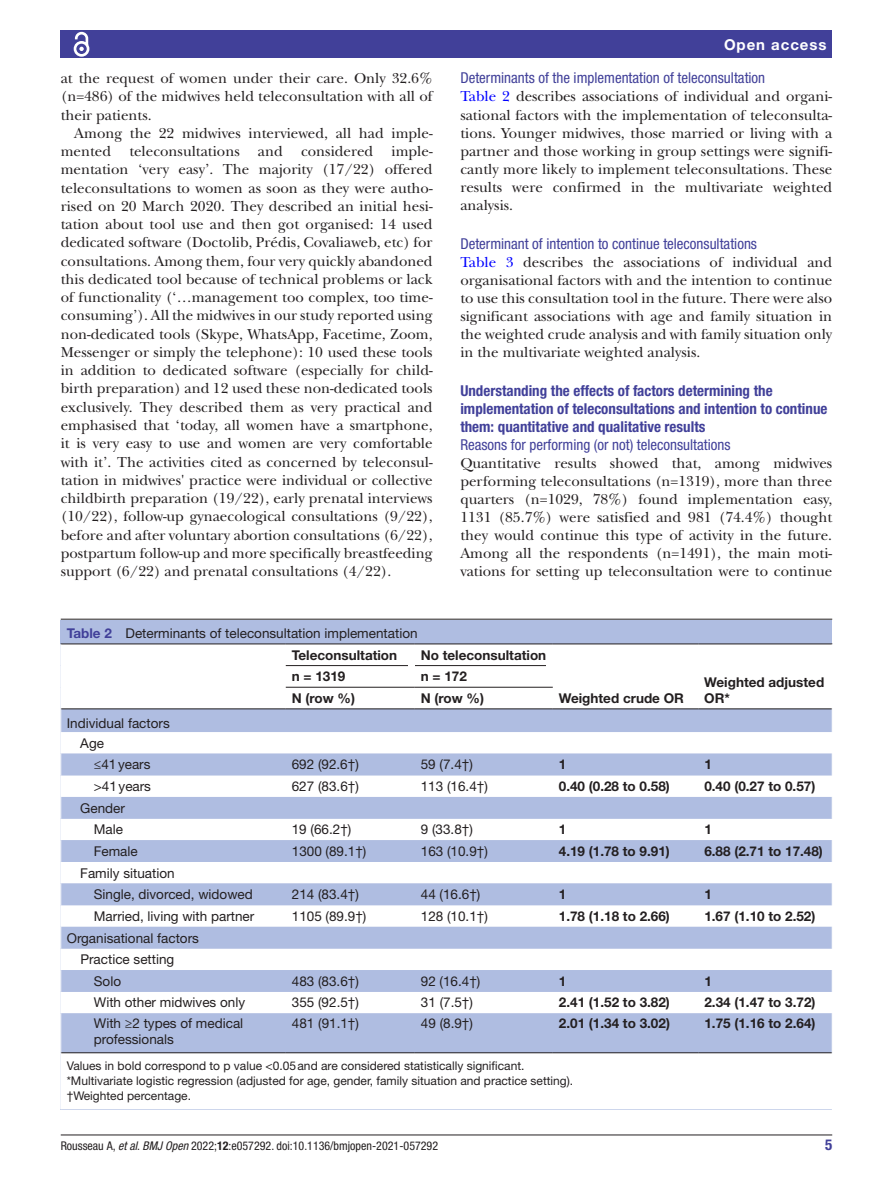
<style>
.page{position:relative;width:893px;height:1191px;background:#fff}
.page>*{position:absolute;margin:0;border:0;box-sizing:border-box;transform-origin:0 0}
.t1{font:15px/18.3px "New Baskerville";color:#231f20;text-align:justify}
.t2{font:condensed 15px "Helvetica Neue LT Std";color:#414099}
.t3{font:700 condensed 15px/18px "Helvetica Neue LT Std";color:#414099}
.t4{font:700 15px "Helvetica Neue LT Std";letter-spacing:.065em;color:#fff}
.t5{font:13.5px/21.6px "Helvetica Neue LT Std";color:#231f20}
.t6{font:700 13.5px/16.2px "Helvetica Neue LT Std";color:#231f20}
.t7{font:12px/15px "Helvetica Neue LT Std";color:#231f20}
.t8{font:condensed 12px "Helvetica Neue LT Std";color:#231f20}
.s1{color:#00f}
.s2{font-weight:700;color:#414099}
.s3{font-weight:700}
.s4{font-style:italic}
</style>
<div class="page">
<hr style="left:61px;top:1134px;width:771px;height:1px;background:#231f20">
<div style="left:61px;top:31px;width:771px;height:27px;background:#414099"></div>
<svg style="left:73px;top:31px;width:17px;height:26px"></svg>
<div style="left:61px;top:619px;width:771px;height:490px;background:#afbde1"></div>
<hr style="left:61px;top:619px;width:771px;height:1px;background:#231f20">
<div style="left:61px;top:644px;width:771px;height:465px;background:#fff"></div>
<svg style="left:61px;top:709px;width:771px;height:343px"></svg>
<hr style="left:61px;top:708px;width:225px;height:1px;background:#231f20">
<hr style="left:553px;top:708px;width:145px;height:1px;background:#231f20">
<hr style="left:698px;top:708px;width:134px;height:1px;background:#231f20">
<hr style="left:61px;top:643px;width:225px;height:1px;background:#231f20">
<hr style="left:286px;top:643px;width:129px;height:1px;background:#231f20">
<hr style="left:415px;top:643px;width:138px;height:1px;background:#231f20">
<hr style="left:553px;top:643px;width:145px;height:1px;background:#231f20">
<hr style="left:698px;top:643px;width:134px;height:1px;background:#231f20">
<hr style="left:286px;top:665px;width:129px;height:1px;background:#231f20">
<hr style="left:415px;top:665px;width:138px;height:1px;background:#231f20">
<hr style="left:286px;top:687px;width:129px;height:1px;background:#231f20">
<hr style="left:286px;top:708px;width:129px;height:1px;background:#231f20">
<hr style="left:415px;top:687px;width:138px;height:1px;background:#231f20">
<hr style="left:415px;top:708px;width:138px;height:1px;background:#231f20">
<hr style="left:286px;top:1052px;width:129px;height:1px;background:#231f20">
<hr style="left:415px;top:1052px;width:138px;height:1px;background:#231f20">
<hr style="left:553px;top:1052px;width:145px;height:1px;background:#231f20">
<hr style="left:698px;top:1052px;width:134px;height:1px;background:#231f20">
<hr style="left:61px;top:1052px;width:225px;height:1px;background:#231f20">
<svg style="left:60px;top:644px;width:1px;height:369px"></svg>
<hr style="left:67px;top:1069px;width:765px;height:2px;background:#fff">
<hr style="left:67px;top:1084px;width:765px;height:2px;background:#fff">
<hr style="left:67px;top:1099px;width:765px;height:2px;background:#fff">
<svg style="left:409px;top:663px;width:6px;height:5px"></svg>
<svg style="left:547px;top:663px;width:6px;height:5px"></svg>
<p class="t1" style="left:61px;top:69px;width:373px">at the request of women under their care. Only 32.6% (n=486) of the midwives held teleconsultation with all of their patients.</p>
<p class="t1" style="left:61px;top:124px;width:373px;text-indent:14px">Among the 22 midwives interviewed, all had imple&shy;mented teleconsultations and considered imple&shy;mentation ‘very easy’. The majority (17/22) offered teleconsultations to women as soon as they were autho&shy;rised on 20 March 2020. They described an initial hesi&shy;tation about tool use and then got organised: 14 used dedicated software (Doctolib, Prédis, Covaliaweb, etc) for consultations. Among them, four very quickly abandoned this dedicated tool because of technical problems or lack of functionality (‘…management too complex, too time&shy;consuming’). All the midwives in our study reported using non-dedicated tools (Skype, WhatsApp, Facetime, Zoom, Messenger or simply the telephone): 10 used these tools in addition to dedicated software (especially for child&shy;birth preparation) and 12 used these non-dedicated tools exclusively. They described them as very practical and emphasised that ‘today, all women have a smartphone, it is very easy to use and women are very comfortable with it’. The activities cited as concerned by teleconsul&shy;tation in midwives' practice were individual or collective childbirth preparation (19/22), early prenatal interviews (10/22), follow-up gynaecological consultations (9/22), before and after voluntary abortion consultations (6/22), postpartum follow-up and more specifically breastfeeding support (6/22) and prenatal consultations (4/22).</p>
<p class="t4" style="left:724px;top:35px;width:104px">Open access</p>
<p class="t2" style="left:460px;top:69px;width:306px">Determinants of the implementation of teleconsultation</p>
<p class="t1" style="left:460px;top:88px;width:373px"><span class="s1">Table 2</span> describes associations of individual and organi&shy;sational factors with the implementation of teleconsulta&shy;tions. Younger midwives, those married or living with a partner and those working in group settings were signifi&shy;cantly more likely to implement teleconsultations. These results were confirmed in the multivariate weighted analysis.</p>
<p class="t2" style="left:460px;top:235px;width:298px">Determinant of intention to continue teleconsultations</p>
<p class="t1" style="left:460px;top:253px;width:373px"><span class="s1">Table 3</span> describes the associations of individual and organisational factors with and the intention to continue to use this consultation tool in the future. There were also significant associations with age and family situation in the weighted crude analysis and with family situation only in the multivariate weighted analysis.</p>
<p class="t3" style="left:460px;top:382px;width:369px">Understanding the effects of factors determining the implementation of teleconsultations and intention to continue them: quantitative and qualitative results</p>
<p class="t2" style="left:460px;top:436px;width:272px">Reasons for performing (or not) teleconsultations</p>
<p class="t1" style="left:460px;top:454px;width:373px">Quantitative results showed that, among midwives performing teleconsultations (n=1319), more than three quarters (n=1029, 78%) found implementation easy, 1131 (85.7%) were satisfied and 981 (74.4%) thought they would continue this type of activity in the future.<br>Among all the respondents (n=1491), the main moti&shy;vations for setting up teleconsultation were to continue</p>
<p class="t5" style="left:292px;top:621px;width:127px;line-height:22px;text-indent:-225px"><span class="s2">Table 2</span> Determinants of teleconsultation implementation<br><span class="s3">Teleconsultation</span></p>
<p class="t6" style="left:421px;top:646px;width:127px">No teleconsultation</p>
<p class="t6" style="left:292px;top:668px;width:55px">n = 1319</p>
<p class="t6" style="left:421px;top:668px;width:48px">n = 172</p>
<p class="t6" style="left:292px;top:689px;width:65px">N (row %)</p>
<p class="t6" style="left:421px;top:689px;width:65px">N (row %)</p>
<p class="t6" style="left:559px;top:689px;width:127px">Weighted crude OR</p>
<p class="t6" style="left:704px;top:673px;width:121px">Weighted adjusted<br>OR*</p>
<p class="t5" style="left:80px;top:712px;width:91px;line-height:20.1px;text-indent:-14px">Individual factors<br>Age</p>
<p class="t5" style="left:94px;top:753px;width:58px">≤41years</p>
<p class="t5" style="left:292px;top:753px;width:69px">692 (92.6†)</p>
<p class="t5" style="left:421px;top:753px;width:54px">59 (7.4†)</p>
<p class="t6" style="left:559px;top:756px;width:9px">1</p>
<p class="t6" style="left:704px;top:756px;width:9px">1</p>
<p class="t5" style="left:94px;top:775px;width:59px">&gt;41years</p>
<p class="t5" style="left:292px;top:775px;width:69px">627 (83.6†)</p>
<p class="t5" style="left:421px;top:775px;width:69px">113 (16.4†)</p>
<p class="t6" style="left:559px;top:777px;width:113px">0.40 (0.28 to 0.58)</p>
<p class="t6" style="left:704px;top:777px;width:113px">0.40 (0.27 to 0.57)</p>
<p class="t5" style="left:80px;top:797px;width:46px;text-align:right">Gender<br>Male</p>
<p class="t5" style="left:292px;top:818px;width:61px">19 (66.2†)</p>
<p class="t5" style="left:421px;top:818px;width:54px">9 (33.8†)</p>
<p class="t6" style="left:559px;top:821px;width:9px">1</p>
<p class="t6" style="left:704px;top:821px;width:9px">1</p>
<p class="t5" style="left:94px;top:840px;width:46px">Female</p>
<p class="t5" style="left:292px;top:840px;width:76px">1300 (89.1†)</p>
<p class="t5" style="left:421px;top:840px;width:69px">163 (10.9†)</p>
<p class="t6" style="left:559px;top:842px;width:113px">4.19 (1.78 to 9.91)</p>
<p class="t6" style="left:704px;top:842px;width:120px">6.88 (2.71 to 17.48)</p>
<p class="t5" style="left:94px;top:861px;width:160px;text-indent:-14px">Family situation<br>Single, divorced, widowed</p>
<p class="t5" style="left:292px;top:883px;width:69px">214 (83.4†)</p>
<p class="t5" style="left:421px;top:883px;width:61px">44 (16.6†)</p>
<p class="t6" style="left:559px;top:886px;width:9px">1</p>
<p class="t6" style="left:704px;top:886px;width:9px">1</p>
<p class="t5" style="left:94px;top:905px;width:162px">Married, living with partner</p>
<p class="t5" style="left:292px;top:905px;width:76px">1105 (89.9†)</p>
<p class="t5" style="left:421px;top:905px;width:69px">128 (10.1†)</p>
<p class="t6" style="left:559px;top:907px;width:113px">1.78 (1.18 to 2.66)</p>
<p class="t6" style="left:704px;top:907px;width:113px">1.67 (1.10 to 2.52)</p>
<p class="t5" style="left:67px;top:926px;width:134px">Organisational factors</p>
<p class="t5" style="left:80px;top:948px;width:95px">Practice setting</p>
<p class="t5" style="left:94px;top:970px;width:29px">Solo</p>
<p class="t5" style="left:292px;top:970px;width:69px">483 (83.6†)</p>
<p class="t5" style="left:421px;top:970px;width:61px">92 (16.4†)</p>
<p class="t6" style="left:559px;top:972px;width:9px">1</p>
<p class="t6" style="left:704px;top:972px;width:9px">1</p>
<p class="t5" style="left:94px;top:991px;width:153px">With other midwives only</p>
<p class="t5" style="left:292px;top:991px;width:69px">355 (92.5†)</p>
<p class="t5" style="left:421px;top:991px;width:54px">31 (7.5†)</p>
<p class="t6" style="left:559px;top:994px;width:113px">2.41 (1.52 to 3.82)</p>
<p class="t6" style="left:704px;top:994px;width:113px">2.34 (1.47 to 3.72)</p>
<p class="t5" style="left:94px;top:1014px;width:151px;line-height:16.2px">With ≥2 types of medical professionals</p>
<p class="t5" style="left:292px;top:1011px;width:69px">481 (91.1†)</p>
<p class="t5" style="left:421px;top:1011px;width:54px">49 (8.9†)</p>
<p class="t6" style="left:559px;top:1014px;width:113px">2.01 (1.34 to 3.02)</p>
<p class="t6" style="left:704px;top:1014px;width:113px">1.75 (1.16 to 2.64)</p>
<p class="t7" style="left:67px;top:1058px;width:508px">Values in bold correspond to p value &lt;0.05and are considered statistically significant. *Multivariate logistic regression (adjusted for age, gender, family situation and practice setting). †Weighted percentage.</p>
<p class="t8" style="left:61px;top:1138px;width:379px">Rousseau A, <span class="s4">et al</span>. <span class="s4">BMJ Open</span> 2022;<span class="s3">12</span>:e057292. doi:10.1136/bmjopen-2021-057292</p>
<p class="t3" style="left:825px;top:1135px;width:9px">5</p>
</div>
